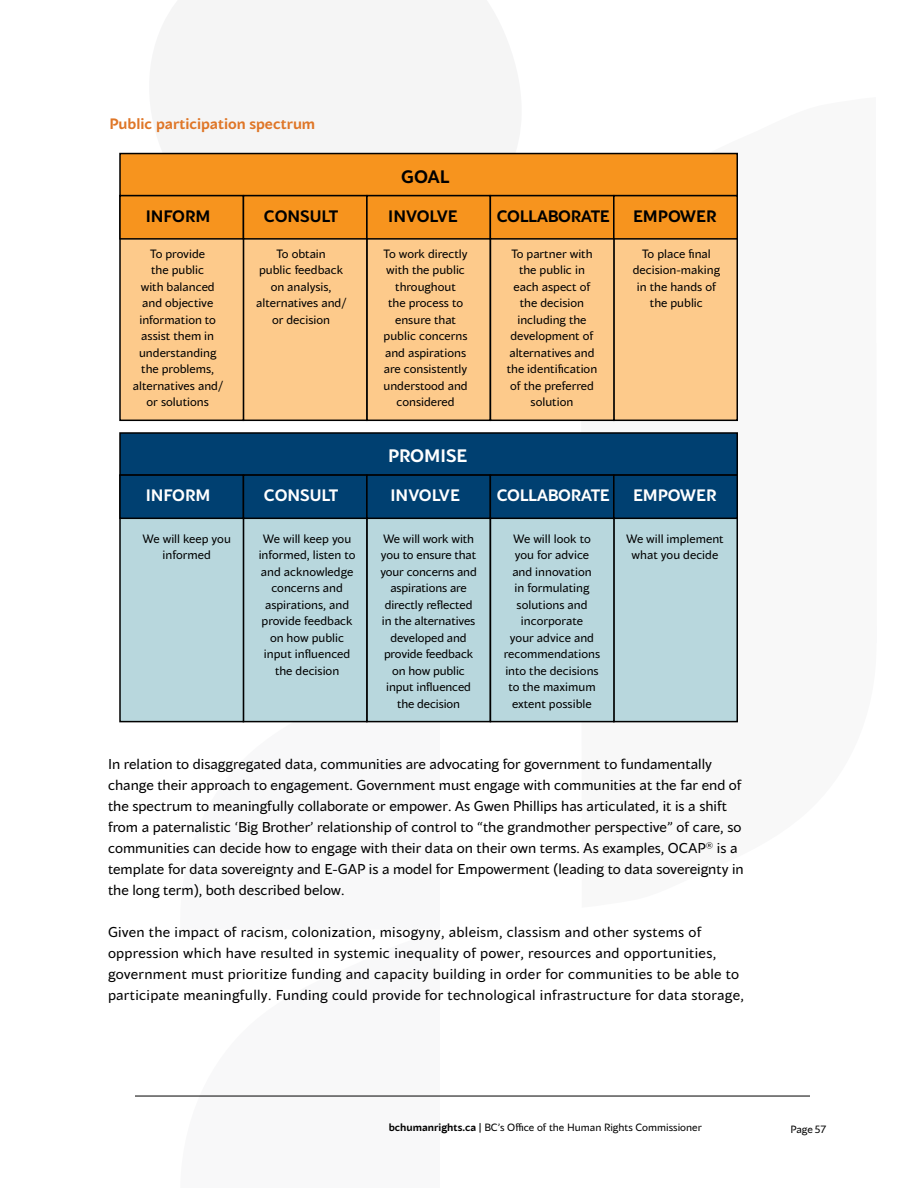
<style>
.page{position:relative;width:918px;height:1188px;background:#fff}
.page>*{position:absolute;margin:0;border:0;box-sizing:border-box;transform-origin:0 0}
.t1{font:700 18px "Blacker Sans Pro";color:#fff}
.t2{font:700 18px "Blacker Sans Pro";color:#000}
.t3{font:700 16.5px "Blacker Sans Pro";color:#000}
.t4{font:700 16.5px "Blacker Sans Pro";color:#fff}
.t5{font:700 16.5px "Blacker Sans Pro";letter-spacing:-.02em;color:#000}
.t6{font:700 16.5px "Blacker Sans Pro";letter-spacing:-.02em;color:#fff}
.t7{font:700 15px "Blacker Sans Pro";color:#df7627}
.t8{font:14.25px/21px "Blacker Sans Pro";color:#000}
.t9{font:14.25px/21px "Blacker Sans Pro";letter-spacing:.02em;color:#000}
.t10{font:12px/16.5px "Blacker Sans Pro";color:#000;text-align:center}
.t11{font:10.5px "Blacker Sans Pro";color:#000}
.s1{font-weight:700}
</style>
<div class="page">
<hr style="left:135px;top:1096px;width:675px;height:1px;background:#000">
<div style="left:367px;top:475px;width:123px;height:247px;background:#b8d7dd"></div>
<div style="left:614px;top:475px;width:123px;height:247px;background:#b8d7dd"></div>
<div style="left:613px;top:475px;width:125px;height:247px;border:2px solid #000"></div>
<div style="left:243px;top:475px;width:124px;height:247px;background:#b8d7dd"></div>
<div style="left:243px;top:475px;width:125px;height:247px;border:2px solid #000"></div>
<div style="left:490px;top:475px;width:124px;height:247px;background:#b8d7dd"></div>
<div style="left:490px;top:475px;width:125px;height:247px;border:2px solid #000"></div>
<div style="left:120px;top:475px;width:123px;height:247px;background:#b8d7dd"></div>
<div style="left:119px;top:475px;width:125px;height:247px;border:2px solid #000"></div>
<div style="left:367px;top:196px;width:123px;height:224px;background:#fdca8b"></div>
<div style="left:614px;top:196px;width:123px;height:224px;background:#fdca8b"></div>
<div style="left:613px;top:195px;width:125px;height:226px;border:2px solid #000"></div>
<div style="left:243px;top:196px;width:124px;height:224px;background:#fdca8b"></div>
<div style="left:243px;top:195px;width:125px;height:226px;border:2px solid #000"></div>
<div style="left:490px;top:196px;width:124px;height:224px;background:#fdca8b"></div>
<div style="left:490px;top:195px;width:125px;height:226px;border:2px solid #000"></div>
<div style="left:120px;top:196px;width:123px;height:224px;background:#fdca8b"></div>
<div style="left:119px;top:195px;width:125px;height:226px;border:2px solid #000"></div>
<div style="left:120px;top:154px;width:617px;height:42px;background:#f7941e"></div>
<div style="left:119px;top:153px;width:619px;height:43px;border:2px solid #000"></div>
<div style="left:120px;top:433px;width:617px;height:42px;background:#004071"></div>
<div style="left:119px;top:432px;width:619px;height:44px;border:2px solid #000"></div>
<div style="left:120px;top:196px;width:123px;height:43px;background:#f7941e"></div>
<div style="left:119px;top:195px;width:125px;height:45px;border:2px solid #000"></div>
<div style="left:120px;top:475px;width:123px;height:43px;background:#004071"></div>
<div style="left:119px;top:474px;width:125px;height:45px;border:2px solid #000"></div>
<div style="left:243px;top:196px;width:124px;height:43px;background:#f7941e"></div>
<div style="left:243px;top:195px;width:125px;height:45px;border:2px solid #000"></div>
<div style="left:243px;top:475px;width:124px;height:43px;background:#004071"></div>
<div style="left:243px;top:474px;width:125px;height:45px;border:2px solid #000"></div>
<div style="left:367px;top:196px;width:123px;height:43px;background:#f7941e"></div>
<div style="left:366px;top:195px;width:125px;height:45px;border:2px solid #000"></div>
<div style="left:367px;top:475px;width:123px;height:43px;background:#004071"></div>
<div style="left:366px;top:474px;width:125px;height:45px;border:2px solid #000"></div>
<div style="left:490px;top:196px;width:124px;height:43px;background:#f7941e"></div>
<div style="left:490px;top:195px;width:125px;height:45px;border:2px solid #000"></div>
<div style="left:490px;top:475px;width:124px;height:43px;background:#004071"></div>
<div style="left:490px;top:474px;width:125px;height:45px;border:2px solid #000"></div>
<div style="left:614px;top:196px;width:123px;height:43px;background:#f7941e"></div>
<div style="left:613px;top:195px;width:125px;height:45px;border:2px solid #000"></div>
<div style="left:614px;top:475px;width:123px;height:43px;background:#004071"></div>
<div style="left:613px;top:474px;width:125px;height:45px;border:2px solid #000"></div>
<p class="t7" style="left:110px;top:113px;width:207px">Public participation spectrum</p>
<h1 class="t2" style="left:401px;top:165px;width:50px">GOAL</h1>
<h2 class="t3" style="left:146px;top:206px;width:66px">INFORM</h2>
<h2 class="t3" style="left:264px;top:206px;width:76px">CONSULT</h2>
<h2 class="t3" style="left:388px;top:206px;width:71px">INVOLVE</h2>
<h2 class="t5" style="left:497px;top:206px;width:114px">COLLABORATE</h2>
<h2 class="t3" style="left:633px;top:206px;width:85px">EMPOWER</h2>
<p class="t10" style="left:133px;top:245px;width:91px">To provide<br>the public<br>with balanced and objective information to assist them in understanding the problems, alternatives and/ or solutions</p>
<p class="t10" style="left:256px;top:245px;width:91px">To obtain<br>public feedback on analysis, alternatives and/ or decision</p>
<p class="t10" style="left:384px;top:245px;width:86px">To work directly with the public throughout<br>the process to ensure that public concerns and aspirations are consistently understood and considered</p>
<p class="t10" style="left:507px;top:245px;width:92px">To partner with the public in each aspect of the decision including the development of alternatives and the identification of the preferred solution</p>
<p class="t10" style="left:633px;top:245px;width:89px">To place final decision-making in the hands of the public</p>
<h1 class="t1" style="left:388px;top:443px;width:80px">PROMISE</h1>
<h2 class="t4" style="left:146px;top:484px;width:66px">INFORM</h2>
<h2 class="t4" style="left:264px;top:484px;width:76px">CONSULT</h2>
<h2 class="t4" style="left:390px;top:484px;width:71px">INVOLVE</h2>
<h2 class="t6" style="left:497px;top:484px;width:114px">COLLABORATE</h2>
<h2 class="t4" style="left:633px;top:484px;width:85px">EMPOWER</h2>
<p class="t10" style="left:143px;top:530px;width:90px">We will keep you informed</p>
<p class="t10" style="left:259px;top:530px;width:98px">We will keep you informed, listen to and acknowledge concerns and aspirations, and provide feedback on how public input influenced the decision</p>
<p class="t10" style="left:504px;top:530px;width:98px">We will look to you for advice and innovation<br>in formulating solutions and incorporate<br>your advice and recommendations into the decisions to the maximum extent possible</p>
<p class="t10" style="left:626px;top:530px;width:99px">We will implement what you decide</p>
<p class="t10" style="left:380px;top:530px;width:98px">We will work with you to ensure that your concerns and aspirations are directly reflected in the alternatives developed and provide feedback on how public input influenced the decision</p>
<p class="t8" style="left:108px;top:753px;width:637px">In relation to disaggregated data, communities are advocating for government to fundamentally change their approach to engagement. Government must engage with communities at the far end of the spectrum to meaningfully collaborate or empower. As Gwen Phillips has articulated, it is a shift from a paternalistic ‘Big Brother’ relationship of control to “the grandmother perspective” of care, so communities can decide how to engage with their data on their own terms. As examples, OCAP® is a template for data sovereignty and E-GAP is a model for Empowerment (leading to data sovereignty in the long term), both described below.</p>
<p class="t9" style="left:108px;top:922px;width:637px">Given the impact of racism, colonization, misogyny, ableism, classism and other systems of oppression which have resulted in systemic inequality of power, resources and opportunities, government must prioritize funding and capacity building in order for communities to be able to participate meaningfully. Funding could provide for technological infrastructure for data storage,</p>
<p class="t11" style="left:389px;top:1121px;width:315px"><span class="s1">bchumanrights.ca |</span> BC’s Office of the Human Rights Commissioner</p>
<p class="t11" style="left:791px;top:1122px;width:37px">Page57</p>
</div>
